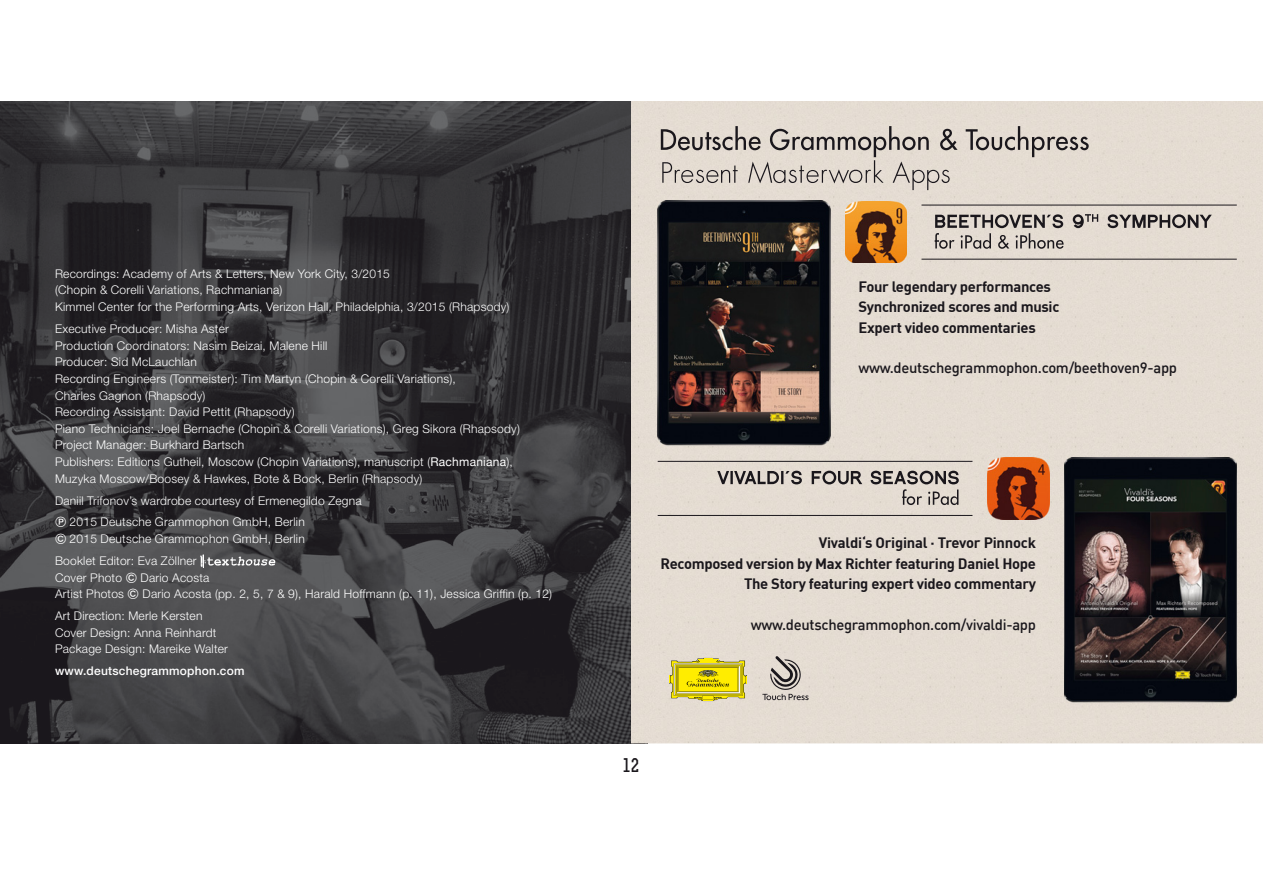
<style>
.page{position:relative;width:1263px;height:893px;background:#fff}
.page>*{position:absolute;margin:0;border:0;box-sizing:border-box;transform-origin:0 0}
.t1{font:700 14.85px/20.4px "DIN";letter-spacing:-.02em;color:#1a171c}
.t2{font:500 14.85px "DIN";letter-spacing:-.02em;color:#1a171c}
.t3{font:300 12px/16.6px "Helvetica Neue";letter-spacing:.02em;color:#fff}
.t4{font:500 12px "Helvetica Neue";letter-spacing:.02em;color:#fff}
.s1{font-weight:400}
.s2{font-family:"Deutsche Bahn AG Three";font-weight:400}
</style>
<div class="page">
<img style="left:0;top:101px;width:631px;height:642px">
<img style="left:200px;top:554px;width:75px;height:14px">
<div style="left:631px;top:101px;width:632px;height:642px;background:#e5dcd2"></div>
<img style="left:658px;top:201px;width:172px;height:244px">
<svg style="left:669px;top:658px;width:78px;height:43px;background:#d5c834"></svg>
<svg style="left:762px;top:656px;width:46px;height:44px;background:#bab2ab"></svg>
<svg style="left:661px;top:126px;width:428px;height:64px;background:#cbc3bb"></svg>
<img style="left:845px;top:201px;width:62px;height:62px">
<svg style="left:935px;top:214px;width:277px;height:35px;background:#bab3ac"></svg>
<hr style="left:921px;top:205px;width:316px;height:1px;background:#1a171c">
<hr style="left:921px;top:259px;width:316px;height:1px;background:#1a171c">
<img style="left:1064px;top:457px;width:172px;height:245px">
<img style="left:987px;top:458px;width:62px;height:61px">
<svg style="left:717px;top:471px;width:242px;height:34px;background:#bdb5ae"></svg>
<hr style="left:658px;top:461px;width:314px;height:1px;background:#1a171c">
<hr style="left:658px;top:515px;width:314px;height:1px;background:#1a171c">
<svg style="left:56px;top:534px;width:10px;height:10px"></svg>
<svg style="left:126px;top:572px;width:11px;height:11px"></svg>
<svg style="left:128px;top:589px;width:10px;height:10px"></svg>
<p class="t3" style="left:55px;top:266px;width:456px">Recordings: Academy of Arts &amp; Letters, New York City, 3/2015<br>(Chopin &amp; Corelli Variations, Rachmaniana)<br>Kimmel Center for the Performing Arts, Verizon Hall, Philadelphia, 3/2015 (Rhapsody)</p>
<p class="t3" style="left:55px;top:321px;width:466px">Executive Producer: Misha Aster<br>Production Coordinators: Nasim Beizai, Malene Hill<br>Producer: Sid McLauchlan<br>Recording Engineers (Tonmeister): Tim Martyn (Chopin &amp; Corelli Variations),<br>Charles Gagnon (Rhapsody)<br>Recording Assistant: David Pettit (Rhapsody)<br>Piano Technicians: Joel Bernache (Chopin &amp; Corelli Variations), Greg Sikora (Rhapsody)<br>Project Manager: Burkhard Bartsch<br>Publishers: Editions Gutheil, Moscow (Chopin Variations), manuscript (<span class="s1">Rachmaniana</span>), Muzyka Moscow/Boosey &amp; Hawkes, Bote &amp; Bock, Berlin (Rhapsody)</p>
<p class="t3" style="left:55px;top:493px;width:308px">Daniil Trifonov’s wardrobe courtesy of Ermenegildo Zegna</p>
<p class="t3" style="left:55px;top:515px;width:251px;text-align:right"><span class="s2">-</span> 2015 Deutsche Grammophon GmbH, Berlin<br>2015 Deutsche Grammophon GmbH, Berlin</p>
<p class="t3" style="left:55px;top:553px;width:143px">Booklet Editor: Eva Zöllner<br>Cover Photo</p>
<p class="t3" style="left:141px;top:570px;width:70px">Dario Acosta</p>
<p class="t3" style="left:55px;top:584px;width:499px;line-height:21.9px;text-indent:88px">Dario Acosta (pp. 2, 5, 7 &amp; 9), Harald Hoffmann (p. 11), Jessica Griffin (p. 12)<br>Art Direction: Merle Kersten</p>
<p class="t3" style="left:55px;top:625px;width:175px">Cover Design: Anna Reinhardt<br>Package Design: Mareike Walter</p>
<p class="t4" style="left:55px;top:667px;width:191px">www.deutschegrammophon.com</p>
<p class="t3" style="left:55px;top:587px;width:71px">Artist Photos</p>
<p class="t1" style="left:858px;top:276px;width:203px">Four legendary performances<br>Synchronized scores and music<br>Expert video commentaries</p>
<p class="t2" style="left:858px;top:358px;width:320px">www.deutschegrammophon.com/beethoven9-app</p>
<p class="t1" style="left:660px;top:532px;width:377px;text-align:right">Vivaldi‘s Original · Trevor Pinnock<br>Recomposed version by Max Richter featuring Daniel Hope<br>The Story featuring expert video commentary</p>
<p class="t2" style="left:751px;top:615px;width:287px">www.deutschegrammophon.com/vivaldi-app</p>
</div>
